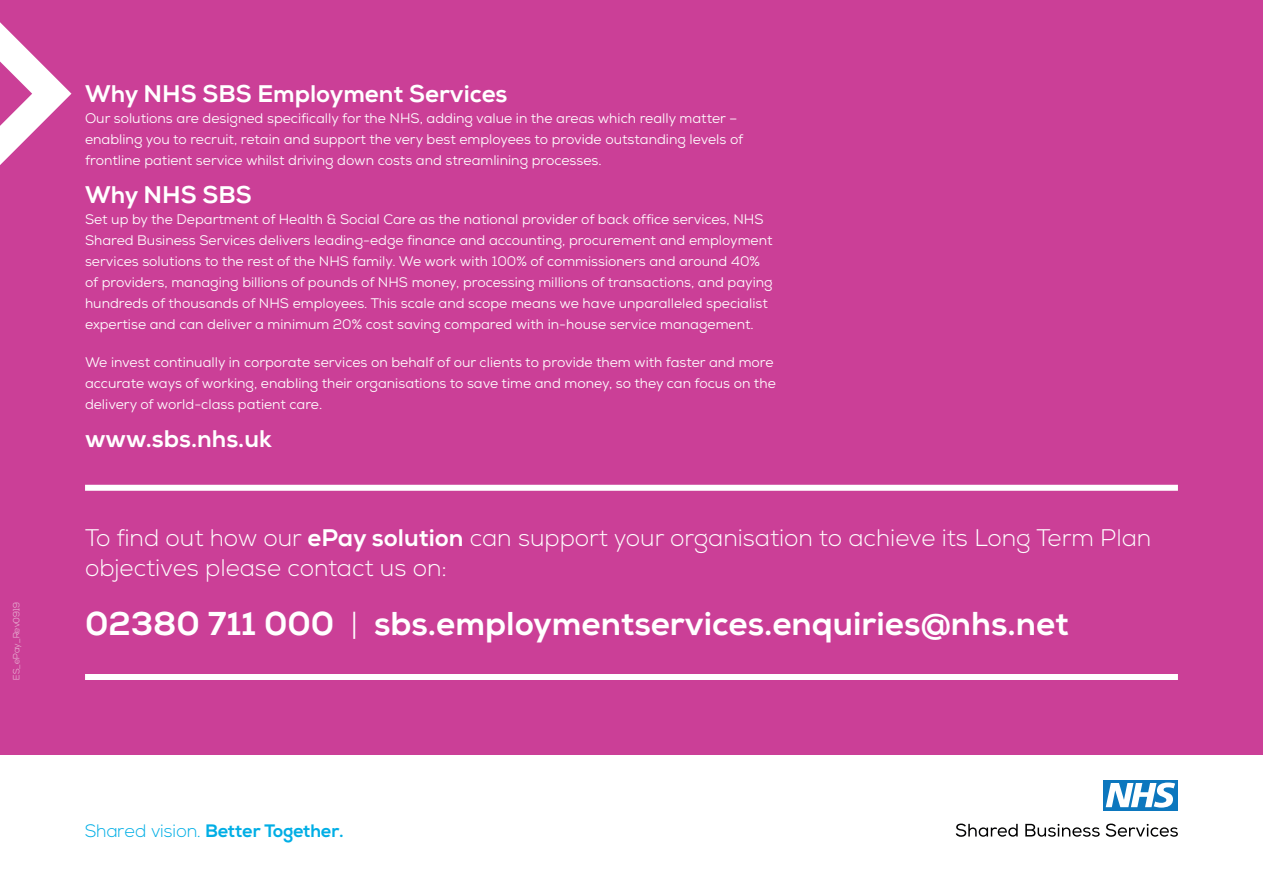
<style>
.page{position:relative;width:1263px;height:893px;background:#fff}
.page>*{position:absolute;margin:0;border:0;box-sizing:border-box;transform-origin:0 0}
.t1{font:800 33px "Nexa";color:#fff}
.t2{font:300 24px/30px "Nexa";color:#fff}
.t3{font:800 24px "Nexa";color:#fff}
.t4{font:700 18px "Nexa";color:#00aee5}
.t5{font:13.8px/21px "Nexa";color:#fff}
.t6{font:300 9px "Nexa";color:#efcde1}
.s1{font-weight:800}
.s2{font-weight:300}
</style>
<div class="page">
<div style="left:1103px;top:780px;width:75px;height:30px;background:#0c77be"></div>
<svg style="left:1106px;top:782px;width:69px;height:26px"></svg>
<svg style="left:956px;top:824px;width:62px;height:13px"></svg>
<svg style="left:1025px;top:823px;width:75px;height:14px"></svg>
<svg style="left:1106px;top:823px;width:72px;height:14px"></svg>
<div style="left:0;top:0;width:1263px;height:755px;background:#cb3f97"></div>
<svg style="left:0;top:22px;width:71px;height:143px"></svg>
<div style="left:85px;top:485px;width:1093px;height:6px;background:#fff"></div>
<div style="left:85px;top:674px;width:1093px;height:6px;background:#fff"></div>
<p class="t6" style="left:11px;top:680px;width:80px;rotate:-90deg">ES_ePay_Rev0919</p>
<h2 class="t3" style="left:85px;top:79px;width:424px">Why NHS SBS Employment Services</h2>
<p class="t5" style="left:85px;top:108px;width:660px">Our solutions are designed specifically for the NHS, adding value in the areas which really matter – enabling you to recruit, retain and support the very best employees to provide outstanding levels of frontline patient service whilst driving down costs and streamlining processes.</p>
<h2 class="t3" style="left:85px;top:180px;width:168px">Why NHS SBS</h2>
<p class="t5" style="left:85px;top:209px;width:689px">Set up by the Department of Health &amp; Social Care as the national provider of back office services, NHS Shared Business Services delivers leading-edge finance and accounting, procurement and employment services solutions to the rest of the NHS family. We work with 100% of commissioners and around 40% of providers, managing billions of pounds of NHS money, processing millions of transactions, and paying hundreds of thousands of NHS employees. This scale and scope means we have unparalleled specialist expertise and can deliver a minimum 20% cost saving compared with in-house service management.</p>
<p class="t5" style="left:85px;top:352px;width:692px">We invest continually in corporate services on behalf of our clients to provide them with faster and more accurate ways of working, enabling their organisations to save time and money, so they can focus on the delivery of world-class patient care.</p>
<h2 class="t3" style="left:85px;top:424px;width:188px">www.sbs.nhs.uk</h2>
<h2 class="t2" style="left:85px;top:524px;width:1068px">To find out how our <span class="s1">ePay solution</span> can support your organisation to achieve its Long Term Plan objectives please contact us on:</h2>
<h1 class="t1" style="left:85px;top:604px;width:985px">02380 711 000 <span class="s2">|</span> sbs.employmentservices.enquiries@nhs.net</h1>
<h3 class="t4" style="left:85px;top:820px;width:260px"><span class="s2">Shared vision.</span> Better Together.</h3>
</div>
